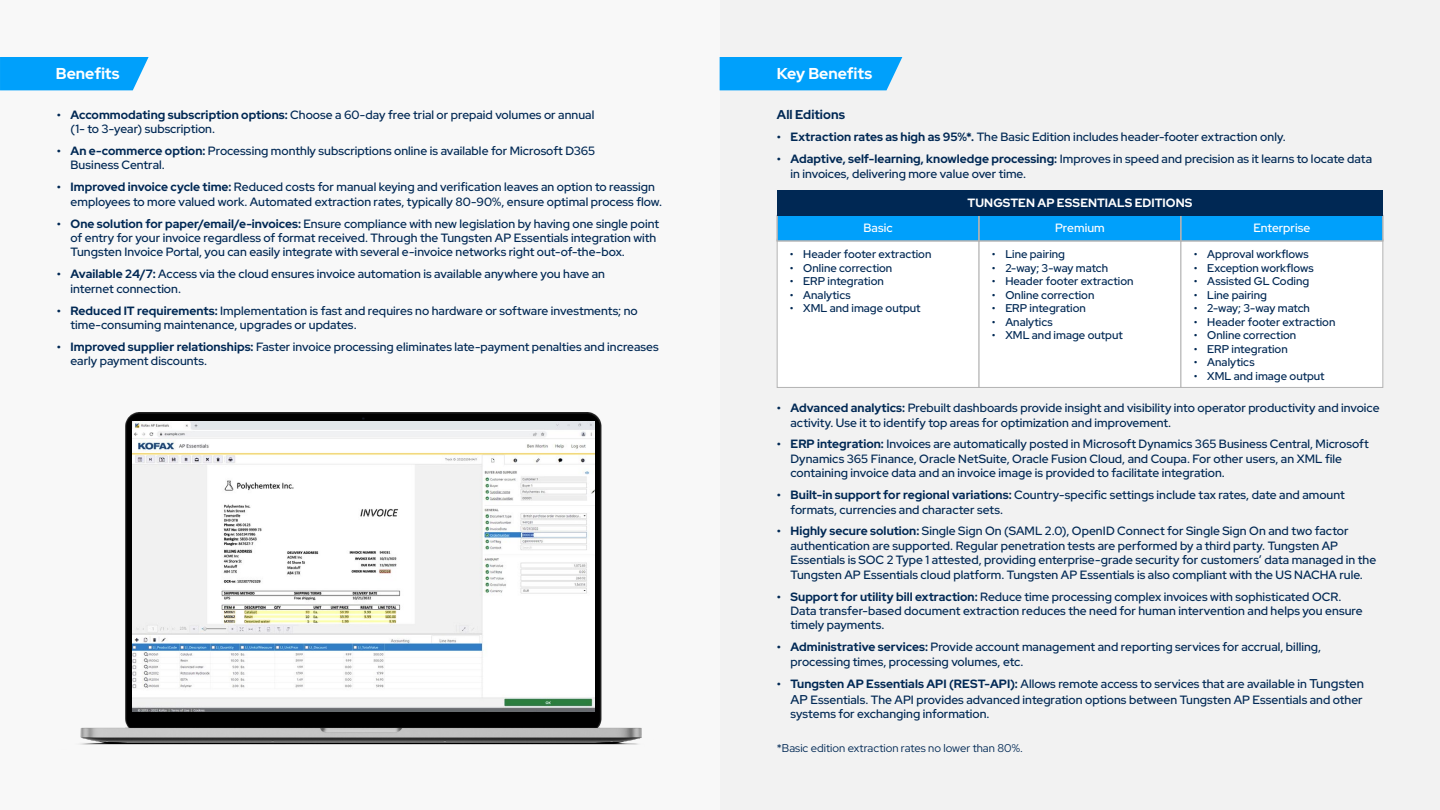
<style>
.page{position:relative;width:1440px;height:810px;background:#f8f8f8}
.page>*{position:absolute;margin:0;border:0;box-sizing:border-box;transform-origin:0 0}
.t1{font:700 15.75px "Red Hat Display";color:#fff}
.t2{font:700 12.75px "Red Hat Display";letter-spacing:.005em;color:#002854}
.t3{font:500 12px/14.4px "Red Hat Display";color:#002854}
.t4{font:700 12px "Red Hat Display";letter-spacing:.005em;color:#fff}
.t5{font:500 12px "Red Hat Display";color:#fff}
.t6{font:500 11.25px "Red Hat Display";color:#002854}
.t7{font:11.25px "Red Hat Display";color:#002854}
.s1{font-weight:700}
.s2{font-size:12.75px}
</style>
<div class="page">
<div style="left:720px;top:0;width:720px;height:810px;background:#f2f2f2"></div>
<div style="left:0;top:57px;width:149px;height:33px;background:#00a0fb"></div>
<div style="left:720px;top:57px;width:182px;height:33px;background:#00a0fb"></div>
<img style="left:80px;top:412px;width:562px;height:333px">
<div style="left:777px;top:239px;width:202px;height:149px;background:#fff;border:1px solid #b3b3b3"></div>
<div style="left:979px;top:239px;width:202px;height:149px;background:#fff;border:1px solid #b3b3b3"></div>
<div style="left:1181px;top:239px;width:202px;height:149px;background:#fff;border:1px solid #b3b3b3"></div>
<div style="left:777px;top:215px;width:202px;height:26px;background:#00a0fb"></div>
<div style="left:777px;top:215px;width:202px;height:26px;border:1px solid #b3b3b3"></div>
<div style="left:979px;top:215px;width:202px;height:26px;background:#00a0fb"></div>
<div style="left:979px;top:215px;width:202px;height:26px;border:1px solid #b3b3b3"></div>
<div style="left:1181px;top:215px;width:202px;height:26px;background:#00a0fb"></div>
<div style="left:1181px;top:215px;width:202px;height:26px;border:1px solid #b3b3b3"></div>
<div style="left:777px;top:190px;width:606px;height:25px;background:#002854"></div>
<img style="left:132px;top:422px;width:463px;height:290px">
<h1 class="t1" style="left:56px;top:63px;width:65px">Benefits</h1>
<h1 class="t1" style="left:777px;top:63px;width:97px">Key Benefits</h1>
<p class="t3" style="left:70px;top:107px;width:525px;text-indent:-14px"><span class="s1">• Accommodating subscription options:</span> Choose a 60-day free trial or prepaid volumes or annual (1- to 3-year) subscription.</p>
<p class="t3" style="left:70px;top:143px;width:526px;text-indent:-14px"><span class="s1">• An e-commerce option:</span> Processing monthly subscriptions online is available for Microsoft D365<br>Business Central.</p>
<p class="t3" style="left:70px;top:180px;width:593px;text-indent:-14px"><span class="s1">• Improved invoice cycle time:</span> Reduced costs for manual keying and verification leaves an option to reassign employees to more valued work. Automated extraction rates, typically 80-90%, ensure optimal process flow.</p>
<p class="t3" style="left:70px;top:216px;width:590px;text-indent:-14px"><span class="s1">• One solution for paper/email/e-invoices:</span> Ensure compliance with new legislation by having one single point of entry for your invoice regardless of format received. Through the Tungsten AP Essentials integration with<br>Tungsten Invoice Portal, you can easily integrate with several e-invoice networks right out-of-the-box.</p>
<p class="t3" style="left:70px;top:267px;width:536px;text-indent:-13px"><span class="s1">• Available 24/7:</span> Access via the cloud ensures invoice automation is available anywhere you have an internet connection.</p>
<p class="t3" style="left:70px;top:303px;width:569px;text-indent:-14px"><span class="s1">• Reduced IT requirements:</span> Implementation is fast and requires no hardware or software investments; no time-consuming maintenance, upgrades or updates.</p>
<p class="t3" style="left:70px;top:339px;width:590px;text-indent:-13px"><span class="s1">• Improved supplier relationships:</span> Faster invoice processing eliminates late-payment penalties and increases early payment discounts.</p>
<p class="t2" style="left:777px;top:107px;width:69px">All Editions</p>
<p class="t3" style="left:777px;top:130px;width:510px"><span class="s1">• Extraction rates as high as 95%*.</span> The Basic Edition includes header-footer extraction only.</p>
<p class="t3" style="left:790px;top:152px;width:583px;text-indent:-14px"><span class="s1">• Adaptive, self-learning, knowledge processing:</span> Improves in speed and precision as it learns to locate data in invoices, delivering more value over time.</p>
<p class="t4" style="left:968px;top:195px;width:226px">TUNGSTEN AP ESSENTIALS EDITIONS</p>
<p class="t5" style="left:864px;top:220px;width:31px">Basic</p>
<p class="t5" style="left:1055px;top:220px;width:51px">Premium</p>
<p class="t5" style="left:1253px;top:220px;width:58px">Enterprise</p>
<p class="t6" style="left:790px;top:247px;width:143px">• Header footer extraction</p>
<p class="t6" style="left:790px;top:261px;width:104px">• Online correction</p>
<p class="t6" style="left:790px;top:274px;width:96px">• ERP integration</p>
<p class="t6" style="left:790px;top:288px;width:62px">• Analytics</p>
<p class="t6" style="left:790px;top:301px;width:132px">• XML and image output</p>
<p class="t6" style="left:1194px;top:247px;width:116px">• Approval workflows</p>
<p class="t6" style="left:1194px;top:261px;width:121px">• Exception workflows</p>
<p class="t6" style="left:1194px;top:274px;width:117px">• Assisted GL Coding</p>
<p class="t6" style="left:1194px;top:288px;width:75px">• Line pairing</p>
<p class="t6" style="left:1194px;top:301px;width:118px">• 2-way; 3-way match</p>
<p class="t6" style="left:1194px;top:315px;width:143px">• Header footer extraction</p>
<p class="t6" style="left:1194px;top:328px;width:104px">• Online correction</p>
<p class="t6" style="left:1194px;top:342px;width:96px">• ERP integration</p>
<p class="t6" style="left:1194px;top:355px;width:62px">• Analytics</p>
<p class="t6" style="left:1194px;top:369px;width:132px">• XML and image output</p>
<p class="t6" style="left:992px;top:247px;width:75px">• Line pairing</p>
<p class="t6" style="left:992px;top:261px;width:118px">• 2-way; 3-way match</p>
<p class="t6" style="left:992px;top:274px;width:143px">• Header footer extraction</p>
<p class="t6" style="left:992px;top:288px;width:104px">• Online correction</p>
<p class="t6" style="left:992px;top:301px;width:96px">• ERP integration</p>
<p class="t6" style="left:992px;top:315px;width:62px">• Analytics</p>
<p class="t6" style="left:992px;top:328px;width:132px">• XML and image output</p>
<p class="t3" style="left:790px;top:401px;width:591px;text-indent:-14px"><span class="s1">• Advanced analytics:</span> Prebuilt dashboards provide insight and visibility into operator productivity and invoice activity. Use it to identify top areas for optimization and improvement.</p>
<p class="t3" style="left:790px;top:437px;width:580px;text-indent:-14px"><span class="s1">• ERP integration:</span> Invoices are automatically posted in Microsoft Dynamics 365 Business Central, Microsoft<br>Dynamics 365 Finance, Oracle NetSuite, Oracle Fusion Cloud, and Coupa. For other users, an XML file containing invoice data and an invoice image is provided to facilitate integration.</p>
<p class="t3" style="left:790px;top:488px;width:556px;text-indent:-14px"><span class="s1">• Built-in support for regional variations:</span> Country-specific settings include tax rates, date and amount formats, currencies and character sets.</p>
<p class="t3" style="left:790px;top:524px;width:587px;text-indent:-14px"><span class="s1">• Highly secure solution:</span> Single Sign On (SAML 2.0), OpenID Connect for Single Sign On and two factor authentication are supported. Regular penetration tests are performed by a third party. Tungsten AP Essentials is SOC 2 Type 1 attested, providing enterprise-grade security for customers’ data managed in the Tungsten AP Essentials cloud platform. Tungsten AP Essentials is also compliant with the US NACHA rule.</p>
<p class="t3" style="left:790px;top:589px;width:574px;text-indent:-14px"><span class="s1">• Support for utility bill extraction:</span> Reduce time processing complex invoices with sophisticated OCR.<br>Data transfer-based document extraction reduces the need for human intervention and helps you ensure timely payments.</p>
<p class="t3" style="left:790px;top:640px;width:532px;text-indent:-14px"><span class="s1">• Administrative services:</span> Provide account management and reporting services for accrual, billing, processing times, processing volumes, etc.</p>
<p class="t3" style="left:790px;top:677px;width:575px;line-height:14.9px;text-align:justify;text-indent:-13px"><span class="s1">• Tungsten AP Essentials API (REST-API):</span> Allows remote access to services that are available in <span class="s2">Tungsten AP</span> Essentials. The API provides advanced integration options between Tungsten AP Essentials and other systems for exchanging information.</p>
<p class="t7" style="left:777px;top:741px;width:247px">*Basic edition extraction rates no lower than 80%.</p>
</div>
